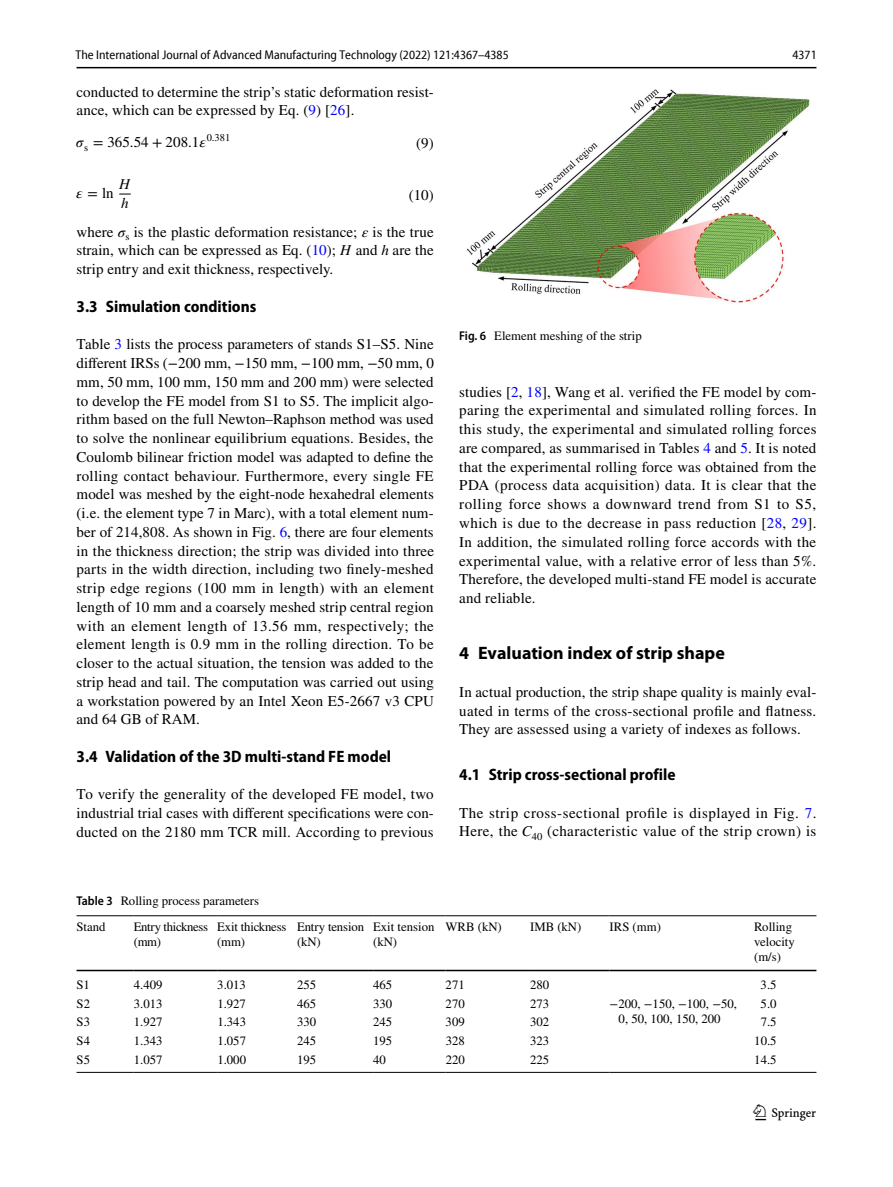
<style>
.page{position:relative;width:893px;height:1187px;background:#fff}
.page>*{position:absolute;margin:0;border:0;box-sizing:border-box;transform-origin:0 0}
.t1{font:22.5px "Springnew Regular 3";color:#000}
.t2{font:700 18px "Myriad Pro";color:#000}
.t3{font:700 semi-condensed 16.5px "Myriad Pro";color:#000}
.t4{font:15px/18.8px "STIX";letter-spacing:.01em;color:#000;text-align:justify}
.t5{font:15px/18.8px "STIX";letter-spacing:.03em;color:#000}
.t6{font:15px "STIX General Regular 19";color:#000}
.t7{font:15px "STIX Math Regular 12";color:#000}
.t8{font:15px/19.2px "STIX General Italic 25";color:#000}
.t9{font:12.75px/15px "STIX";color:#000}
.t10{font:semi-condensed 12.75px "Myriad Pro Unic";color:#000}
.t11{font:12.75px/15px "STIX";letter-spacing:-.025em;color:#000}
.s1{color:#00f}
.s2{font-family:"STIX Math";font-style:italic}
.s3{font-family:"STIX Math Regular 13"}
.s4{font-family:"STIX Math Italic 2"}
.s5{font-style:italic}
.s6{font-family:"STIX General Italic 27"}
.s7{font-family:"STIX General Italic 28"}
.s8{font-family:"Myriad Pro";font-weight:600;font-stretch:semi-condensed}
.s9{font-family:"STIX General Italic 26"}
</style>
<div class="page">
<hr style="left:77px;top:67px;width:739px;height:1px;background:#000">
<svg style="left:119px;top:193px;width:12px;height:1px"></svg>
<hr style="left:77px;top:915px;width:57px;height:1px;background:#000">
<hr style="left:77px;top:969px;width:57px;height:2px;background:#000">
<hr style="left:134px;top:915px;width:83px;height:1px;background:#000">
<hr style="left:134px;top:969px;width:83px;height:2px;background:#000">
<hr style="left:217px;top:915px;width:80px;height:1px;background:#000">
<hr style="left:217px;top:969px;width:80px;height:2px;background:#000">
<hr style="left:297px;top:915px;width:76px;height:1px;background:#000">
<hr style="left:297px;top:969px;width:76px;height:2px;background:#000">
<hr style="left:373px;top:915px;width:73px;height:1px;background:#000">
<hr style="left:373px;top:969px;width:73px;height:2px;background:#000">
<hr style="left:446px;top:915px;width:84px;height:1px;background:#000">
<hr style="left:446px;top:969px;width:84px;height:2px;background:#000">
<hr style="left:530px;top:915px;width:80px;height:1px;background:#000">
<hr style="left:530px;top:969px;width:80px;height:2px;background:#000">
<hr style="left:610px;top:915px;width:144px;height:1px;background:#000">
<hr style="left:610px;top:969px;width:144px;height:2px;background:#000">
<hr style="left:754px;top:915px;width:62px;height:1px;background:#000">
<hr style="left:754px;top:969px;width:62px;height:2px;background:#000">
<hr style="left:77px;top:1071px;width:57px;height:1px;background:#000">
<hr style="left:134px;top:1071px;width:83px;height:1px;background:#000">
<hr style="left:217px;top:1071px;width:80px;height:1px;background:#000">
<hr style="left:297px;top:1071px;width:76px;height:1px;background:#000">
<hr style="left:373px;top:1071px;width:73px;height:1px;background:#000">
<hr style="left:446px;top:1071px;width:84px;height:1px;background:#000">
<hr style="left:530px;top:1071px;width:80px;height:1px;background:#000">
<hr style="left:610px;top:1071px;width:144px;height:1px;background:#000">
<hr style="left:754px;top:1071px;width:62px;height:1px;background:#000">
<img style="left:466px;top:89px;width:344px;height:214px">
<p class="t10" style="left:76px;top:50px;width:435px">The International Journal of Advanced Manufacturing Technology (2022) 121:4367–4385</p>
<p class="t10" style="left:792px;top:50px;width:26px">4371</p>
<p class="t4" style="left:77px;top:83px;width:359px">conducted to determine the strip’s static deformation resist&shy;ance, which can be expressed by Eq. (<span class="s1">9</span>) [<span class="s1">26</span>].</p>
<p class="t6" style="left:76px;top:137px;width:156px"><span class="s2">𝜎</span><sub>s</sub> <span class="s3">=</span> 365.54 <span class="s3">+</span> 208.1<span class="s2">𝜀</span><sup>0.381</sup></p>
<p class="t4" style="left:416px;top:135px;width:19px">(9)</p>
<p class="t7" style="left:76px;top:187px;width:39px"><span class="s4">𝜀</span>=ln</p>
<p class="t4" style="left:409px;top:186px;width:26px">(10)</p>
<p class="t8" style="left:119px;top:176px;width:12px">H h</p>
<p class="t4" style="left:77px;top:223px;width:359px">where <span class="s5">σ</span><sub>s</sub> is the plastic deformation resistance; <span class="s5">ε</span> is the true strain, which can be expressed as Eq. (<span class="s1">10</span>); <span class="s6">H</span> and <span class="s7">h</span> are the strip entry and exit thickness, respectively.</p>
<p class="t3" style="left:77px;top:297px;width:181px">3.3 Simulation conditions</p>
<p class="t4" style="left:77px;top:336px;width:359px">Table <span class="s1">3</span> lists the process parameters of stands S1–S5. Nine different IRSs (−200 mm, −150 mm, −100 mm, −50 mm, 0 mm, 50 mm, 100 mm, 150 mm and 200 mm) were selected to develop the FE model from S1 to S5. The implicit algo&shy;rithm based on the full Newton–Raphson method was used to solve the nonlinear equilibrium equations. Besides, the Coulomb bilinear friction model was adapted to define the rolling contact behaviour. Furthermore, every single FE model was meshed by the eight-node hexahedral elements (i.e. the element type 7 in Marc), with a total element num&shy;ber of 214,808. As shown in Fig. <span class="s1">6</span>, there are four elements in the thickness direction; the strip was divided into three parts in the width direction, including two finely-meshed strip edge regions (100 mm in length) with an element length of 10 mm and a coarsely meshed strip central region with an element length of 13.56 mm, respectively; the element length is 0.9 mm in the rolling direction. To be closer to the actual situation, the tension was added to the strip head and tail. The computation was carried out using a workstation powered by an Intel Xeon E5-2667 v3 CPU and 64 GB of RAM.</p>
<p class="t3" style="left:77px;top:747px;width:316px">3.4 Validation of the 3D multi‑stand FE model</p>
<p class="t4" style="left:77px;top:786px;width:359px">To verify the generality of the developed FE model, two industrial trial cases with different specifications were con&shy;ducted on the 2180 mm TCR mill. According to previous</p>
<p class="t9" style="left:459px;top:328px;width:184px"><span class="s8">Fig. 6</span> Element meshing of the strip</p>
<p class="t4" style="left:459px;top:383px;width:359px">studies [<span class="s1">2</span>, <span class="s1">18</span>], Wang et al. verified the FE model by com&shy;paring the experimental and simulated rolling forces. In this study, the experimental and simulated rolling forces are compared, as summarised in Tables <span class="s1">4</span> and <span class="s1">5</span>. It is noted that the experimental rolling force was obtained from the PDA (process data acquisition) data. It is clear that the rolling force shows a downward trend from S1 to S5, which is due to the decrease in pass reduction [<span class="s1">28</span>, <span class="s1">29</span>].<br>In addition, the simulated rolling force accords with the experimental value, with a relative error of less than 5%.<br>Therefore, the developed multi-stand FE model is accurate and reliable.</p>
<p class="t2" style="left:459px;top:641px;width:267px">4 Evaluation index of strip shape</p>
<p class="t4" style="left:459px;top:683px;width:359px">In actual production, the strip shape quality is mainly eval&shy;uated in terms of the cross-sectional profile and flatness.<br>They are assessed using a variety of indexes as follows.</p>
<p class="t3" style="left:459px;top:765px;width:218px">4.1 Strip cross‑sectional profile</p>
<p class="t5" style="left:459px;top:804px;width:359px">The strip cross-sectional profile is displayed in Fig. <span class="s1">7</span>.<br>Here, the <span class="s9">C</span><sub>40</sub> (characteristic value of the strip crown) is</p>
<p class="t9" style="left:77px;top:889px;width:184px;line-height:25.5px"><span class="s8">Table 3</span> Rolling process parameters<br>Stand</p>
<p class="t11" style="left:134px;top:919px;width:76px">Entry thickness (mm)</p>
<p class="t9" style="left:217px;top:919px;width:71px">Exit thickness (mm)</p>
<p class="t9" style="left:297px;top:919px;width:69px">Entry tension (kN)</p>
<p class="t9" style="left:373px;top:919px;width:63px">Exit tension (kN)</p>
<p class="t9" style="left:446px;top:919px;width:58px">WRB (kN)</p>
<p class="t9" style="left:530px;top:919px;width:53px">IMB (kN)</p>
<p class="t9" style="left:610px;top:919px;width:53px">IRS (mm)</p>
<p class="t9" style="left:754px;top:919px;width:42px">Rolling velocity (m/s)</p>
<p class="t9" style="left:77px;top:977px;width:15px">S1</p>
<p class="t9" style="left:134px;top:977px;width:30px">4.409</p>
<p class="t9" style="left:217px;top:977px;width:30px">3.013</p>
<p class="t9" style="left:297px;top:977px;width:21px">255</p>
<p class="t9" style="left:373px;top:977px;width:21px">465</p>
<p class="t9" style="left:446px;top:977px;width:21px">271</p>
<p class="t9" style="left:530px;top:977px;width:21px">280</p>
<p class="t9" style="left:761px;top:977px;width:17px">3.5</p>
<p class="t9" style="left:77px;top:996px;width:15px">S2</p>
<p class="t9" style="left:134px;top:996px;width:30px">3.013</p>
<p class="t9" style="left:217px;top:996px;width:30px">1.927</p>
<p class="t9" style="left:297px;top:996px;width:21px">465</p>
<p class="t9" style="left:373px;top:996px;width:21px">330</p>
<p class="t9" style="left:446px;top:996px;width:21px">270</p>
<p class="t9" style="left:530px;top:996px;width:21px">273</p>
<p class="t9" style="left:610px;top:996px;width:129px;text-align:center">−200, −150, −100, −50,<br>0, 50, 100, 150, 200</p>
<p class="t9" style="left:761px;top:996px;width:17px">5.0</p>
<p class="t9" style="left:77px;top:1015px;width:15px">S3</p>
<p class="t9" style="left:134px;top:1015px;width:30px">1.927</p>
<p class="t9" style="left:217px;top:1015px;width:30px">1.343</p>
<p class="t9" style="left:297px;top:1015px;width:21px">330</p>
<p class="t9" style="left:373px;top:1015px;width:21px">245</p>
<p class="t9" style="left:446px;top:1015px;width:21px">309</p>
<p class="t9" style="left:530px;top:1015px;width:21px">302</p>
<p class="t9" style="left:761px;top:1015px;width:17px">7.5</p>
<p class="t9" style="left:77px;top:1033px;width:15px">S4</p>
<p class="t9" style="left:134px;top:1033px;width:30px">1.343</p>
<p class="t9" style="left:217px;top:1033px;width:30px">1.057</p>
<p class="t9" style="left:297px;top:1033px;width:21px">245</p>
<p class="t9" style="left:373px;top:1033px;width:21px">195</p>
<p class="t9" style="left:446px;top:1033px;width:21px">328</p>
<p class="t9" style="left:530px;top:1033px;width:21px">323</p>
<p class="t9" style="left:754px;top:1033px;width:24px">10.5</p>
<p class="t9" style="left:77px;top:1052px;width:15px">S5</p>
<p class="t9" style="left:134px;top:1052px;width:30px">1.057</p>
<p class="t9" style="left:217px;top:1052px;width:30px">1.000</p>
<p class="t9" style="left:297px;top:1052px;width:21px">195</p>
<p class="t9" style="left:373px;top:1052px;width:14px">40</p>
<p class="t9" style="left:446px;top:1052px;width:21px">220</p>
<p class="t9" style="left:530px;top:1052px;width:21px">225</p>
<p class="t9" style="left:754px;top:1052px;width:24px">14.5</p>
<h1 class="t1" style="left:755px;top:1104px;width:62px">1 3</h1>
</div>
